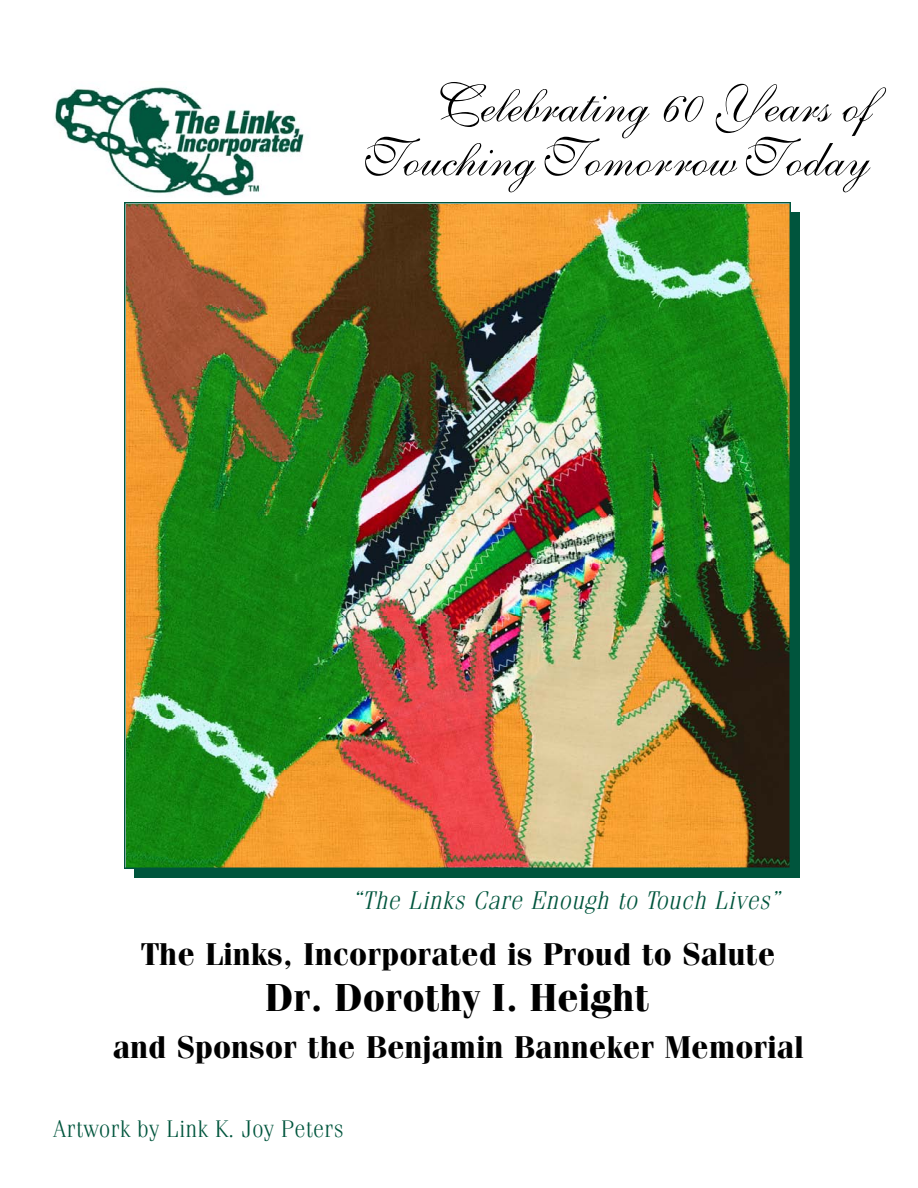
<style>
.page{position:relative;width:918px;height:1188px;background:#fff}
.page>*{position:absolute;margin:0;border:0;box-sizing:border-box;transform-origin:0 0}
.t1{font:54px/54px "Shelley Volante Script";color:#000;text-align:right}
.t2{font:700 39px "Fenice";color:#000}
.t3{font:700 31.5px "Fenice";color:#000}
.t4{font:italic 300 25.5px "Fenice";letter-spacing:.015em;color:#00553d}
.t5{font:300 24px "Fenice";color:#00553d}
</style>
<div class="page">
<div style="left:134px;top:212px;width:666px;height:666px;background:#00553d"></div>
<img style="left:125px;top:203px;width:666px;height:666px">
<img style="left:54px;top:87px;width:250px;height:109px">
<h1 class="t1" style="left:354px;top:85px;width:511px">Celebrating 60 Years of<br>Touching Tomorrow Today</h1>
<p class="t4" style="left:352px;top:891px;width:429px">“The Links Care Enough to Touch Lives”</p>
<p class="t3" style="left:141px;top:943px;width:636px">The Links, Incorporated is Proud to Salute</p>
<p class="t2" style="left:265px;top:984px;width:386px">Dr. Dorothy I. Height</p>
<p class="t3" style="left:113px;top:1036px;width:693px">and Sponsor the Benjamin Banneker Memorial</p>
<p class="t5" style="left:53px;top:1120px;width:292px">Artwork by Link K. Joy Peters</p>
</div>
